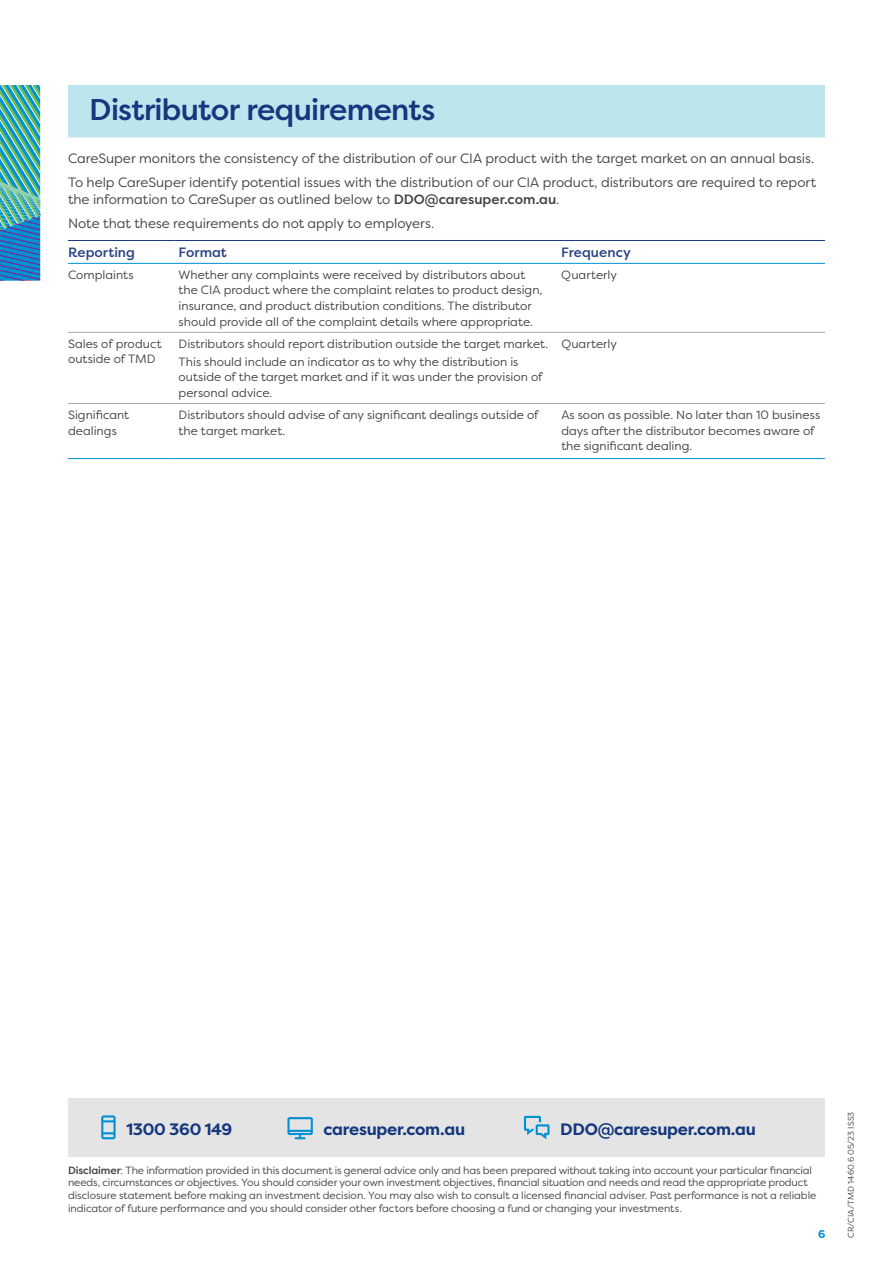
<style>
.page{position:relative;width:893px;height:1263px;background:#fff}
.page>*{position:absolute;margin:0;border:0;box-sizing:border-box;transform-origin:0 0}
.t1{font:500 30px "Filson Pro";letter-spacing:-.02em;color:#14377d}
.t2{font:700 16.5px "Filson Pro";letter-spacing:-.02em;color:#14377d}
.t3{font:13.5px/23.7px "Filson Pro";color:#414042}
.t4{font:500 13.5px "Filson Pro";letter-spacing:.005em;color:#2c4485}
.t5{font:12px/15.8px "Filson Pro";color:#414042}
.t6{font:700 11.25px "Filson Pro";color:#0090d4}
.t7{font:10.5px/12.8px "Filson Pro";letter-spacing:-.01em;color:#414042}
.t8{font:8.25px "Filson Pro";letter-spacing:.005em;color:#414042}
.s1{font-weight:500}
</style>
<div class="page">
<svg style="left:0;top:85px;width:41px;height:196px;background:#46a3b3"></svg>
<div style="left:68px;top:85px;width:757px;height:52px;background:#bde5ed"></div>
<hr style="left:68px;top:332px;width:106px;height:1px;background:#a9abac">
<hr style="left:174px;top:332px;width:383px;height:1px;background:#a9abac">
<hr style="left:557px;top:332px;width:268px;height:1px;background:#a9abac">
<hr style="left:68px;top:403px;width:106px;height:1px;background:#a9abac">
<hr style="left:174px;top:403px;width:383px;height:1px;background:#a9abac">
<hr style="left:557px;top:403px;width:268px;height:1px;background:#a9abac">
<hr style="left:68px;top:263px;width:106px;height:1px;background:#0090d4">
<hr style="left:174px;top:263px;width:383px;height:1px;background:#0090d4">
<hr style="left:557px;top:263px;width:268px;height:1px;background:#0090d4">
<hr style="left:68px;top:240px;width:106px;height:1px;background:#14377d">
<hr style="left:174px;top:240px;width:383px;height:1px;background:#14377d">
<hr style="left:557px;top:240px;width:268px;height:1px;background:#14377d">
<hr style="left:68px;top:458px;width:106px;height:1px;background:#0090d4">
<hr style="left:174px;top:458px;width:383px;height:1px;background:#0090d4">
<hr style="left:557px;top:458px;width:268px;height:1px;background:#0090d4">
<div style="left:68px;top:1098px;width:757px;height:59px;background:#e4e4e4"></div>
<svg style="left:101px;top:1115px;width:15px;height:24px"></svg>
<svg style="left:287px;top:1117px;width:26px;height:22px"></svg>
<svg style="left:524px;top:1116px;width:25px;height:23px"></svg>
<h1 class="t1" style="left:89px;top:89px;width:347px">Distributor requirements</h1>
<p class="t3" style="left:68px;top:146px;width:750px">CareSuper monitors the consistency of the distribution of our CIA product with the target market on an annual basis.<br>To help CareSuper identify potential issues with the distribution of our CIA product, distributors are required to report</p>
<p class="t3" style="left:68px;top:187px;width:493px">the information to CareSuper as outlined below to <span class="s1">DDO@caresuper.com.au</span>.<br>Note that these requirements do not apply to employers.</p>
<p class="t4" style="left:68px;top:243px;width:68px">Reporting</p>
<p class="t4" style="left:179px;top:243px;width:50px">Format</p>
<p class="t4" style="left:561px;top:243px;width:71px">Frequency</p>
<p class="t5" style="left:68px;top:266px;width:67px">Complaints</p>
<p class="t5" style="left:179px;top:266px;width:365px">Whether any complaints were received by distributors about the CIA product where the complaint relates to product design, insurance, and product distribution conditions. The distributor should provide all of the complaint details where appropriate.</p>
<p class="t5" style="left:561px;top:266px;width:57px">Quarterly</p>
<p class="t5" style="left:68px;top:335px;width:95px">Sales of product outside of TMD</p>
<p class="t5" style="left:179px;top:334px;width:371px;line-height:17.9px">Distributors should report distribution outside the target market.<br>This should include an indicator as to why the distribution is</p>
<p class="t5" style="left:179px;top:369px;width:365px">outside of the target market and if it was under the provision of personal advice.</p>
<p class="t5" style="left:561px;top:335px;width:57px">Quarterly</p>
<p class="t5" style="left:68px;top:406px;width:63px">Significant dealings</p>
<p class="t5" style="left:179px;top:406px;width:361px">Distributors should advise of any significant dealings outside of the target market.</p>
<p class="t5" style="left:561px;top:406px;width:260px">As soon as possible. No later than 10 business days after the distributor becomes aware of the significant dealing.</p>
<h2 class="t2" style="left:126px;top:1118px;width:107px">1300 360 149</h2>
<h2 class="t2" style="left:324px;top:1118px;width:143px">caresuper.com.au</h2>
<h2 class="t2" style="left:560px;top:1118px;width:197px">DDO@caresuper.com.au</h2>
<p class="t7" style="left:68px;top:1163px;width:750px"><span class="s1">Disclaimer</span>: The information provided in this document is general advice only and has been prepared without taking into account your particular financial needs, circumstances or objectives. You should consider your own investment objectives, financial situation and needs and read the appropriate product disclosure statement before making an investment decision. You may also wish to consult a licensed financial adviser. Past performance is not a reliable indicator of future performance and you should consider other factors before choosing a fund or changing your investments.</p>
<p class="t6" style="left:818px;top:1227px;width:9px">6</p>
<p class="t8" style="left:845px;top:1238px;width:128px;rotate:-90deg">CR/CIA/TMD 1460.6 05/23 ISS3</p>
</div>
